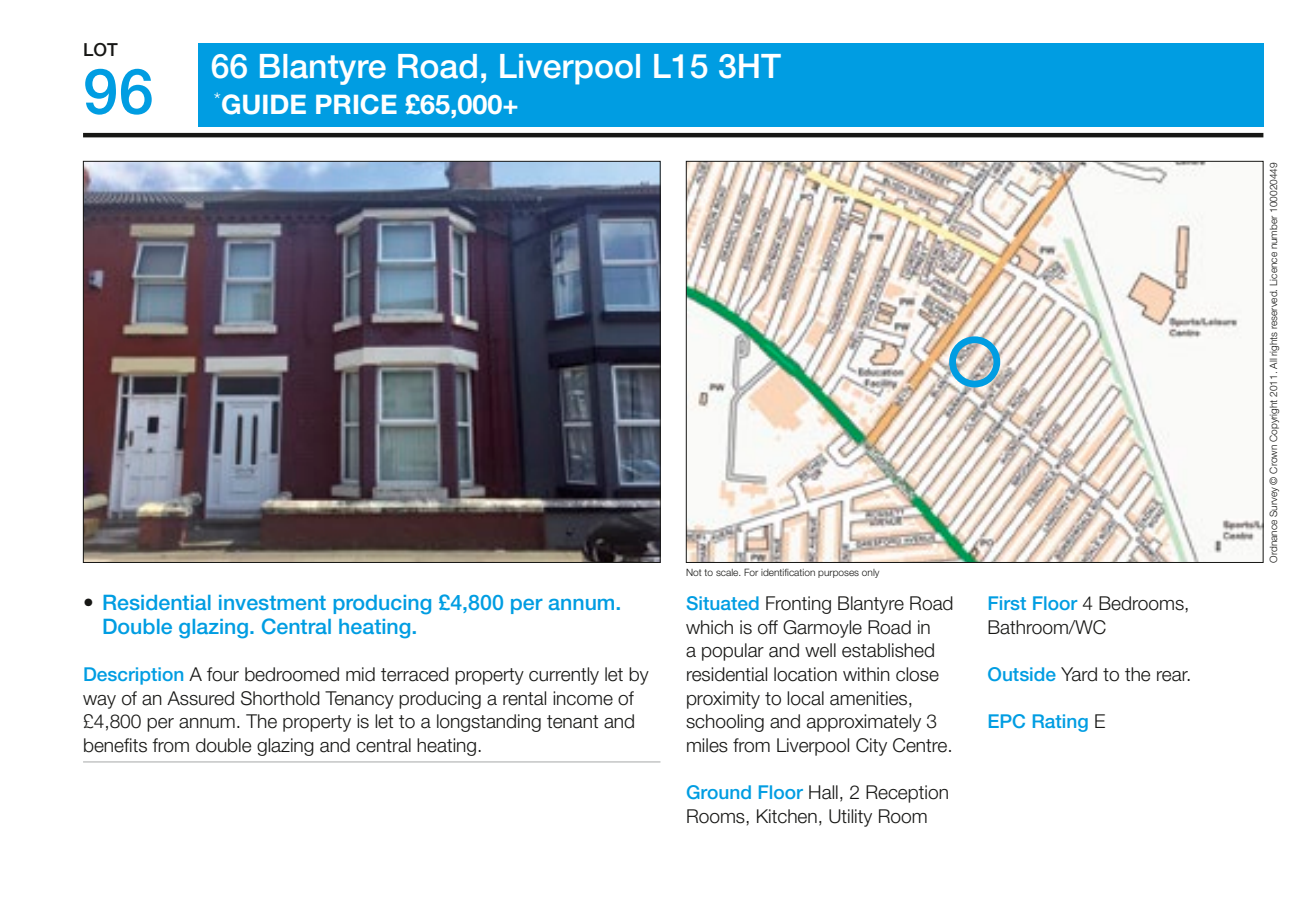
<style>
.page{position:relative;width:1307px;height:907px;background:#fff}
.page>*{position:absolute;margin:0;border:0;box-sizing:border-box;transform-origin:0 0}
.t1{font:500 63px "Helvetica Neue LT Std";color:#009de2}
.t2{font:500 33.75px "Helvetica Neue LT Std";color:#fff}
.t3{font:700 27px "Helvetica Neue LT Std";color:#fff}
.t4{font:500 21.38px/23.6px "Helvetica Neue LT Std";color:#009de2}
.t5{font:300 19.12px/23.6px "Helvetica Neue LT Std";color:#171715}
.t6{font:500 19.12px "Helvetica Neue LT Std";color:#009de2}
.t7{font:500 18px "Helvetica Neue LT Std";color:#171715}
.t8{font:300 10.12px "Helvetica Neue LT Std";color:#171715}
.s1{color:#171715}
.s2{font-weight:500;color:#009de2}
.s3{font-weight:300;color:#171715}
</style>
<div class="page">
<div style="left:198px;top:44px;width:1065px;height:83px;background:#009de2"></div>
<img style="left:85px;top:163px;width:573px;height:398px">
<img style="left:688px;top:163px;width:573px;height:398px">
<hr style="left:83px;top:133px;width:1180px;height:4px;background:#171715">
<hr style="left:83px;top:761px;width:577px;height:1px;background:#b0b2b2">
<div style="left:949px;top:336px;width:51px;height:51px;border:7px solid #009de2;border-radius:50%"></div>
<p class="t7" style="left:83px;top:39px;width:24px">LOT</p>
<h1 class="t1" style="left:83px;top:54px;width:72px">96</h1>
<h2 class="t2" style="left:211px;top:46px;width:571px">66 Blantyre Road, Liverpool L15 3HT</h2>
<h3 class="t3" style="left:214px;top:87px;width:306px"><sup>*</sup>GUIDE PRICE £65,000+</h3>
<p class="t4" style="left:102px;top:590px;width:521px;text-indent:-19px"><span class="s1">•</span> Residential investment producing £4,800 per annum.<br>Double glazing. Central heating.</p>
<p class="t5" style="left:83px;top:662px;width:567px"><span class="s2">Description</span> A four bedroomed mid terraced property currently let by way of an Assured Shorthold Tenancy producing a rental income of £4,800 per annum. The property is let to a longstanding tenant and benefits from double glazing and central heating.</p>
<p class="t8" style="left:686px;top:566px;width:195px">Not to scale. For identification purposes only</p>
<p class="t5" style="left:686px;top:591px;width:269px"><span class="s2">Situated</span> Fronting Blantyre Road which is off Garmoyle Road in<br>a popular and well established residential location within close proximity to local amenities, schooling and approximately 3 miles from Liverpool City Centre.</p>
<p class="t5" style="left:686px;top:780px;width:264px"><span class="s2">Ground Floor</span> Hall, 2 Reception<br>Rooms, Kitchen, Utility Room</p>
<p class="t5" style="left:987px;top:591px;width:203px"><span class="s2">First Floor</span> 4 Bedrooms,<br>Bathroom/WC</p>
<p class="t5" style="left:987px;top:662px;width:205px"><span class="s2">Outside</span> Yard to the rear.</p>
<p class="t6" style="left:987px;top:710px;width:119px">EPC Rating <span class="s3">E</span></p>
<p class="t8" style="left:1267px;top:563px;width:402px;rotate:-90deg">Ordnance Survey © Crown Copyright 2011. All rights reserved. Licence number 100020449</p>
</div>
